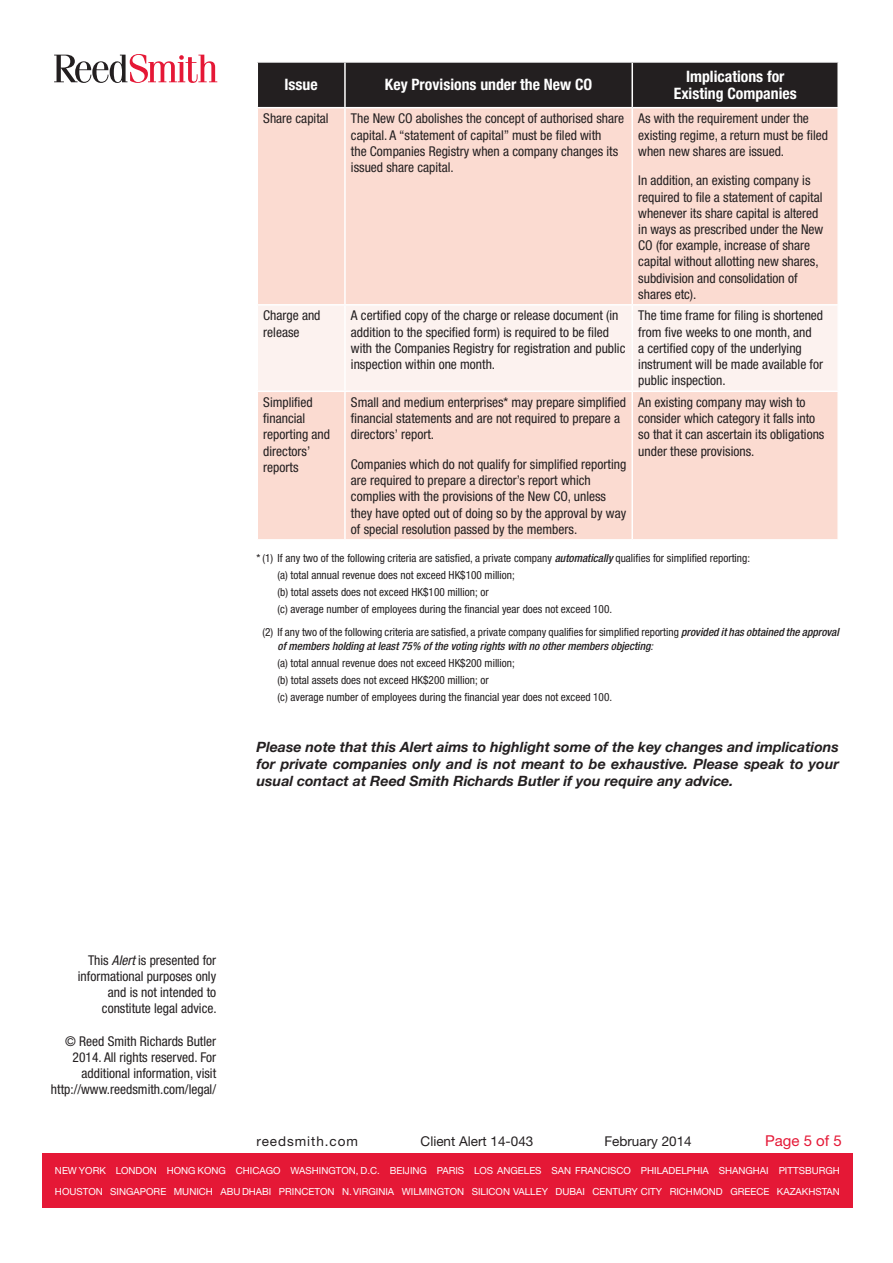
<style>
.page{position:relative;width:893px;height:1263px;background:#fff}
.page>*{position:absolute;margin:0;border:0;box-sizing:border-box;transform-origin:0 0}
.body{font:700 condensed 15.75px/16.5px "Helvetica Neue LT Std";color:#fff;text-align:center}
.t1{font:15px "Helvetica Neue LT Std";color:#e51836}
.body-2{font:italic 700 14.25px/17.1px "Helvetica Neue LT Std";color:#231f20;text-align:justify}
.body-3{font:condensed 13.5px/16.2px "Helvetica Neue LT Std";color:#231f20}
.t2{font:13.5px "Helvetica Neue LT Std";color:#231f20}
.t3{font:13.5px "Helvetica Neue LT Std";letter-spacing:.07em;color:#231f20}
.body-4{font:condensed 11.25px "Helvetica Neue LT Std";color:#231f20}
.body-5{font:italic 500 condensed 11.25px/13.5px "Helvetica Neue LT Std";color:#231f20}
.body-6{font:9.75px/21px "Helvetica Neue LT Std";color:#fff}
.s1{font-weight:500;font-style:italic}
.s2{font-weight:400;font-style:normal}
.s3{font-weight:400}
.s4{font-style:italic}
</style>
<div class="page">
<svg style="left:54px;top:54px;width:163px;height:29px"></svg>
<div style="left:42px;top:1153px;width:810px;height:54px;background:#e51836"></div>
<div style="left:258px;top:63px;width:579px;height:44px;background:#231f20"></div>
<div style="left:258px;top:108px;width:579px;height:431px;background:#fbdbd1"></div>
<div style="left:258px;top:306px;width:579px;height:85px;background:#fcf2ef"></div>
<hr style="left:344px;top:63px;width:2px;height:44px;background:#fff">
<hr style="left:631px;top:63px;width:2px;height:44px;background:#fff">
<hr style="left:344px;top:108px;width:2px;height:196px;background:#fff">
<hr style="left:631px;top:108px;width:2px;height:196px;background:#fff">
<hr style="left:256px;top:304px;width:89px;height:2px;background:#fff">
<hr style="left:345px;top:304px;width:287px;height:2px;background:#fff">
<hr style="left:344px;top:306px;width:2px;height:85px;background:#fff">
<hr style="left:632px;top:304px;width:207px;height:2px;background:#fff">
<hr style="left:631px;top:306px;width:2px;height:85px;background:#fff">
<hr style="left:256px;top:391px;width:89px;height:1px;background:#fff">
<hr style="left:345px;top:391px;width:287px;height:1px;background:#fff">
<hr style="left:344px;top:392px;width:2px;height:147px;background:#fff">
<hr style="left:632px;top:391px;width:207px;height:1px;background:#fff">
<hr style="left:631px;top:392px;width:2px;height:147px;background:#fff">
<p class="body" style="left:284px;top:76px;width:35px">Issue</p>
<p class="body" style="left:385px;top:76px;width:209px">Key Provisions under the New CO</p>
<p class="body" style="left:674px;top:68px;width:124px">Implications for<br>Existing Companies</p>
<p class="body-3" style="left:263px;top:110px;width:67px">Share capital</p>
<p class="body-3" style="left:351px;top:110px;width:275px">The New CO abolishes the concept of authorised share capital. A “statement of capital” must be filed with<br>the Companies Registry when a company changes its issued share capital.</p>
<p class="body-3" style="left:638px;top:110px;width:191px">As with the requirement under the existing regime, a return must be filed when new shares are issued.</p>
<p class="body-3" style="left:638px;top:172px;width:187px">In addition, an existing company is required to file a statement of capital whenever its share capital is altered in ways as prescribed under the New CO (for example, increase of share capital without allotting new shares, subdivision and consolidation of shares etc).</p>
<p class="body-3" style="left:263px;top:307px;width:59px">Charge and release</p>
<p class="body-3" style="left:351px;top:307px;width:276px">A certified copy of the charge or release document (in addition to the specified form) is required to be filed with the Companies Registry for registration and public inspection within one month.</p>
<p class="body-3" style="left:638px;top:307px;width:186px">The time frame for filing is shortened from five weeks to one month, and<br>a certified copy of the underlying instrument will be made available for public inspection.</p>
<p class="body-3" style="left:263px;top:394px;width:68px">Simplified financial reporting and directors’ reports</p>
<p class="body-3" style="left:351px;top:394px;width:277px">Small and medium enterprises* may prepare simplified financial statements and are not required to prepare a directors’ report.</p>
<p class="body-3" style="left:638px;top:394px;width:188px">An existing company may wish to consider which category it falls into so that it can ascertain its obligations under these provisions.</p>
<p class="body-3" style="left:351px;top:456px;width:277px">Companies which do not qualify for simplified reporting are required to prepare a director’s report which complies with the provisions of the New CO, unless they have opted out of doing so by the approval by way of special resolution passed by the members.</p>
<p class="body-4" style="left:256px;top:551px;width:495px">* (1) If any two of the following criteria are satisfied, a private company <span class="s1">automatically</span> qualifies for simplified reporting:</p>
<p class="body-4" style="left:278px;top:568px;width:239px">(a) total annual revenue does not exceed HK$100 million;</p>
<p class="body-4" style="left:278px;top:585px;width:213px">(b) total assets does not exceed HK$100 million; or</p>
<p class="body-4" style="left:278px;top:602px;width:336px">(c) average number of employees during the financial year does not exceed 100.</p>
<p class="body-5" style="left:278px;top:626px;width:563px;text-indent:-15px"><span class="s2">(2) If any two of the following criteria are satisfied, a private company qualifies for simplified reporting</span> provided it has obtained the approval of members holding at least 75% of the voting rights with no other members objecting<span class="s3">:</span></p>
<p class="body-4" style="left:278px;top:656px;width:239px">(a) total annual revenue does not exceed HK$200 million;</p>
<p class="body-4" style="left:278px;top:673px;width:213px">(b) total assets does not exceed HK$200 million; or</p>
<p class="body-4" style="left:278px;top:690px;width:336px">(c) average number of employees during the financial year does not exceed 100.</p>
<p class="body-2" style="left:256px;top:738px;width:584px">Please note that this Alert aims to highlight some of the key changes and implications for private companies only and is not meant to be exhaustive. Please speak to your usual contact at Reed Smith Richards Butler if you require any advice.</p>
<p class="body-3" style="left:78px;top:951px;width:140px;text-align:right">This <span class="s4">Alert</span> is presented for informational purposes only and is not intended to constitute legal advice.</p>
<p class="body-3" style="left:51px;top:1032px;width:167px;text-align:right">© Reed Smith Richards Butler<br>2014. All rights reserved. For additional information, visit http://www.reedsmith.com/legal/</p>
<p class="t3" style="left:256px;top:1133px;width:103px">reedsmith.com</p>
<p class="t2" style="left:421px;top:1133px;width:114px">Client Alert 14-043</p>
<p class="t2" style="left:604px;top:1133px;width:89px">February 2014</p>
<p class="t1" style="left:765px;top:1131px;width:78px">Page 5 of 5</p>
<p class="body-6" style="left:55px;top:1160px;width:786px">NEW YORK LONDON HONG KONG CHICAGO WASHINGTON, D.C. BEIJING PARIS LOS ANGELES SAN FRANCISCO PHILADELPHIA SHANGHAI PITTSBURGH<br>HOUSTON SINGAPORE MUNICH ABU DHABI PRINCETON N. VIRGINIA WILMINGTON SILICON VALLEY DUBAI CENTURY CITY RICHMOND GREECE KAZAKHSTAN</p>
</div>
